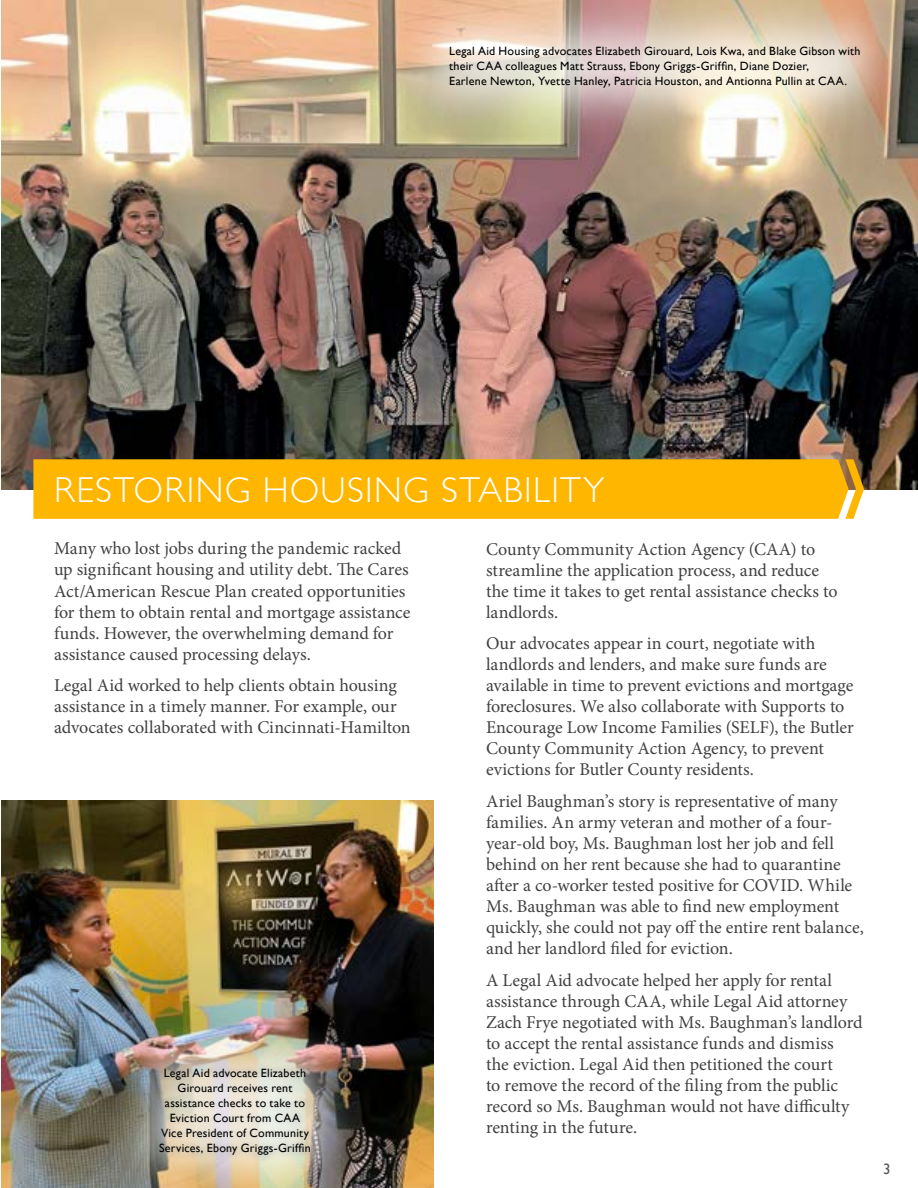
<style>
.page{position:relative;width:918px;height:1188px;background:#fff}
.page>*{position:absolute;margin:0;border:0;box-sizing:border-box;transform-origin:0 0}
.t1{font:300 36px "Gill Sans";letter-spacing:.035em;color:#fff}
.t2{font:18px/21px "Minion Pro";letter-spacing:-.005em;color:#414042}
.t3{font:15px "Gill Sans";color:#58595b}
.t4{font:12px/15px "Gill Sans";letter-spacing:.02em;color:#000}
</style>
<div class="page">
<img style="left:2px;top:0;width:916px;height:489px">
<svg style="left:849px;top:459px;width:15px;height:60px"></svg>
<div style="left:33px;top:459px;width:816px;height:60px;background:#ffb600"></div>
<div style="left:393px;top:0;width:522px;height:142px;background:#fff;opacity:.75"></div>
<img style="left:2px;top:800px;width:432px;height:388px">
<div style="left:110px;top:1018px;width:249px;height:170px;background:#fff;opacity:.75"></div>
<p class="t4" style="left:449px;top:43px;width:413px">Legal Aid Housing advocates Elizabeth Girouard, Lois Kwa, and Blake Gibson with their CAA colleagues Matt Strauss, Ebony Griggs-Griffin, Diane Dozier,<br>Earlene Newton, Yvette Hanley, Patricia Houston, and Antionna Pullin at CAA.</p>
<h1 class="t1" style="left:54px;top:462px;width:552px">RESTORING HOUSING STABILITY</h1>
<p class="t2" style="left:54px;top:538px;width:358px">Many who lost jobs during the pandemic racked up significant housing and utility debt. The Cares Act/American Rescue Plan created opportunities for them to obtain rental and mortgage assistance funds. However, the overwhelming demand for assistance caused processing delays.</p>
<p class="t2" style="left:54px;top:675px;width:358px">Legal Aid worked to help clients obtain housing assistance in a timely manner. For example, our advocates collaborated with Cincinnati-Hamilton</p>
<p class="t4" style="left:159px;top:1065px;width:153px;text-align:center">Legal Aid advocate Elizabeth<br>Girouard receives rent assistance checks to take to<br>Eviction Court from CAA<br>Vice President of Community<br>Services, Ebony Griggs-Griffin</p>
<p class="t2" style="left:486px;top:538px;width:353px">County Community Action Agency (CAA) to streamline the application process, and reduce the time it takes to get rental assistance checks to landlords.</p>
<p class="t2" style="left:486px;top:633px;width:369px">Our advocates appear in court, negotiate with landlords and lenders, and make sure funds are available in time to prevent evictions and mortgage foreclosures. We also collaborate with Supports to Encourage Low Income Families (SELF), the Butler County Community Action Agency, to prevent evictions for Butler County residents.</p>
<p class="t2" style="left:486px;top:791px;width:379px">Ariel Baughman’s story is representative of many families. An army veteran and mother of a four&shy;year-old boy, Ms. Baughman lost her job and fell behind on her rent because she had to quarantine after a co-worker tested positive for COVID. While Ms. Baughman was able to find new employment quickly, she could not pay off the entire rent balance, and her landlord filed for eviction.</p>
<p class="t2" style="left:486px;top:970px;width:378px">A Legal Aid advocate helped her apply for rental assistance through CAA, while Legal Aid attorney Zach Frye negotiated with Ms. Baughman’s landlord to accept the rental assistance funds and dismiss<br>the eviction. Legal Aid then petitioned the court<br>to remove the record of the filing from the public record so Ms. Baughman would not have difficulty renting in the future.</p>
<p class="t3" style="left:883px;top:1160px;width:9px">3</p>
</div>
